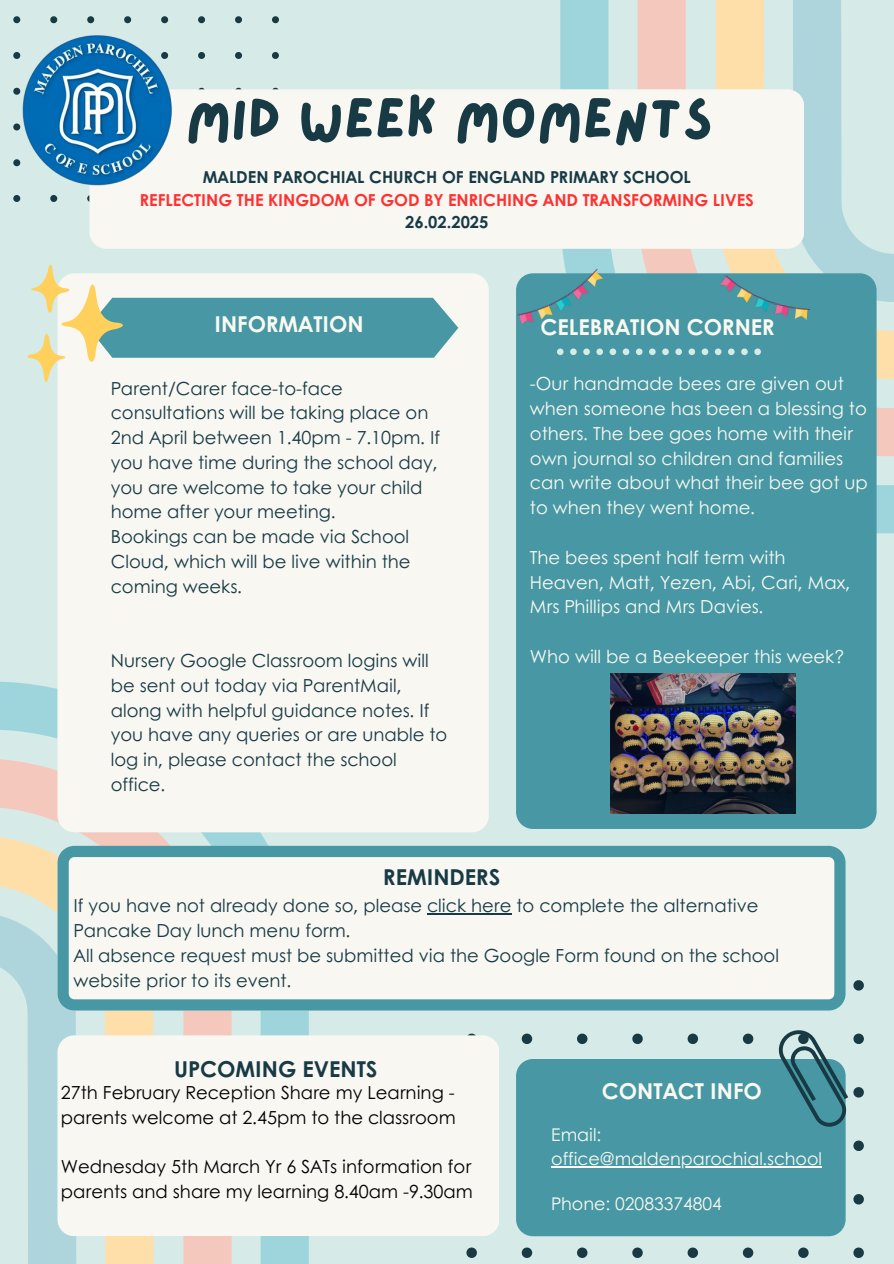
<style>
.page{position:relative;width:894px;height:1264px;background:#fff}
.page>*{position:absolute;margin:0;border:0;box-sizing:border-box;transform-origin:0 0}
.t1{font:56.85px "Lazydog";color:#173a45}
.t2{font:700 21.9px "Century Gothic";color:#faf9f1}
.t3{font:700 21.9px "Century Gothic";color:#173a45}
.t4{font:18px/24.8px "Century Gothic";color:#173a45}
.t5{font:18px/24.8px "Century Gothic";color:#faf9f1}
.t6{font:18px/24.8px "Century Gothic";color:#000}
.t7{font:17.55px "Century Gothic";color:#faf9f1}
.t8{font:700 16.5px/22.5px "Century Gothic";color:#ff3131;text-align:center}
.s1{color:#173a45}
</style>
<div class="page">
<div style="left:0;top:0;width:893px;height:1263px;background:#d6ebe7"></div>
<svg style="left:13px;top:16px;width:266px;height:186px"></svg>
<svg style="left:560px;top:0;width:55px;height:273px;background:#a5d7de"></svg>
<svg style="left:637px;top:0;width:61px;height:273px;fill:#f4c8bd"></svg>
<svg style="left:715px;top:0;width:71px;height:273px;fill:#ffdfa9"></svg>
<svg style="left:793px;top:0;width:100px;height:816px"></svg>
<div style="left:89px;top:89px;width:714px;height:160px;background:#f8f7f2"></div>
<svg style="left:154px;top:832px;width:77px;height:431px;fill:#f4c8bd"></svg>
<svg style="left:76px;top:832px;width:78px;height:431px"></svg>
<svg style="left:0;top:681px;width:76px;height:582px"></svg>
<div style="left:57px;top:273px;width:431px;height:559px;background:#f8f7f2"></div>
<div style="left:516px;top:273px;width:360px;height:556px;background:#4798a4"></div>
<svg style="left:466px;top:980px;width:398px;height:277px"></svg>
<svg style="left:57px;top:845px;width:788px;height:165px;background:#dce8e5"></svg>
<div style="left:57px;top:1035px;width:442px;height:201px;background:#f8f7f2"></div>
<div style="left:516px;top:1058px;width:329px;height:178px;background:#4798a4"></div>
<svg style="left:776px;top:1027px;width:72px;height:99px"></svg>
<svg style="left:27px;top:264px;width:431px;height:119px;background:#aececa"></svg>
<svg style="left:556px;top:348px;width:7px;height:7px"></svg>
<svg style="left:570px;top:348px;width:6px;height:7px"></svg>
<svg style="left:583px;top:348px;width:6px;height:7px"></svg>
<svg style="left:596px;top:348px;width:7px;height:7px"></svg>
<svg style="left:609px;top:348px;width:7px;height:7px"></svg>
<svg style="left:622px;top:348px;width:7px;height:7px"></svg>
<svg style="left:635px;top:348px;width:7px;height:7px"></svg>
<svg style="left:649px;top:348px;width:6px;height:7px"></svg>
<svg style="left:662px;top:348px;width:6px;height:7px"></svg>
<svg style="left:675px;top:348px;width:6px;height:7px"></svg>
<svg style="left:688px;top:348px;width:7px;height:7px"></svg>
<svg style="left:701px;top:348px;width:7px;height:7px"></svg>
<svg style="left:714px;top:348px;width:7px;height:7px"></svg>
<svg style="left:727px;top:348px;width:7px;height:7px"></svg>
<svg style="left:741px;top:348px;width:6px;height:7px"></svg>
<svg style="left:754px;top:348px;width:6px;height:7px"></svg>
<img style="left:13px;top:24px;width:171px;height:172px">
<img style="left:718px;top:275px;width:93px;height:45px">
<img style="left:516px;top:250px;width:89px;height:93px">
<img style="left:610px;top:674px;width:185px;height:139px">
<hr style="left:551px;top:1165px;width:270px;height:1px;background:#faf9f1">
<hr style="left:427px;top:913px;width:84px;height:1px;background:#173a45">
<p class="t1" style="left:186px;top:92px;width:528px">MID WEEK MOMENTS</p>
<p class="t8" style="left:140px;top:165px;width:615px"><span class="s1">MALDEN PAROCHIAL CHURCH OF ENGLAND PRIMARY SCHOOL<br></span>REFLECTING THE KINGDOM OF GOD BY ENRICHING AND TRANSFORMING LIVES<br><span class="s1">26.02.2025</span></p>
<h1 class="t2" style="left:214px;top:307px;width:151px">INFORMATION</h1>
<h3 class="t4" style="left:111px;top:375px;width:331px">Parent/Carer face-to-face consultations will be taking place on<br>2nd April between 1.40pm - 7.10pm. If you have time during the school day, you are welcome to take your child home after your meeting.</h3>
<p class="t4" style="left:111px;top:523px;width:301px;text-align:justify">Bookings can be made via School Cloud, which will be live within the coming weeks.</p>
<p class="t4" style="left:111px;top:647px;width:338px">Nursery Google Classroom logins will be sent out today via ParentMail, along with helpful guidance notes. If you have any queries or are unable to log in, please contact the school office.</p>
<p class="t2" style="left:540px;top:310px;width:236px">CELEBRATION CORNER</p>
<p class="t5" style="left:529px;top:371px;width:339px">-Our handmade bees are given out when someone has been a blessing to others. The bee goes home with their own journal so children and families can write about what their bee got up to when they went home.</p>
<h2 class="t5" style="left:529px;top:544px;width:257px">The bees spent half term with</h2>
<p class="t5" style="left:529px;top:569px;width:322px">Heaven, Matt, Yezen, Abi, Cari, Max,<br>Mrs Phillips and Mrs Davies.</p>
<p class="t5" style="left:529px;top:643px;width:316px">Who will be a Beekeeper this week?</p>
<p class="t3" style="left:383px;top:860px;width:118px">REMINDERS</p>
<p class="t4" style="left:73px;top:892px;width:686px">If you have not already done so, please click here to complete the alternative<br>Pancake Day lunch menu form.</p>
<p class="t4" style="left:73px;top:942px;width:706px">All absence request must be submitted via the Google Form found on the school website prior to its event.</p>
<p class="t3" style="left:174px;top:1052px;width:204px">UPCOMING EVENTS</p>
<p class="t6" style="left:61px;top:1079px;width:396px">27th February Reception Share my Learning - parents welcome at 2.45pm to the classroom</p>
<p class="t6" style="left:61px;top:1153px;width:413px">Wednesday 5th March Yr 6 SATs information for parents and share my learning 8.40am -9.30am</p>
<p class="t2" style="left:601px;top:1073px;width:161px">CONTACT INFO</p>
<h2 class="t7" style="left:551px;top:1121px;width:52px">Email:</h2>
<p class="t7" style="left:551px;top:1145px;width:272px">office@maldenparochial.school</p>
<p class="t7" style="left:551px;top:1189px;width:172px">Phone: 02083374804</p>
</div>
